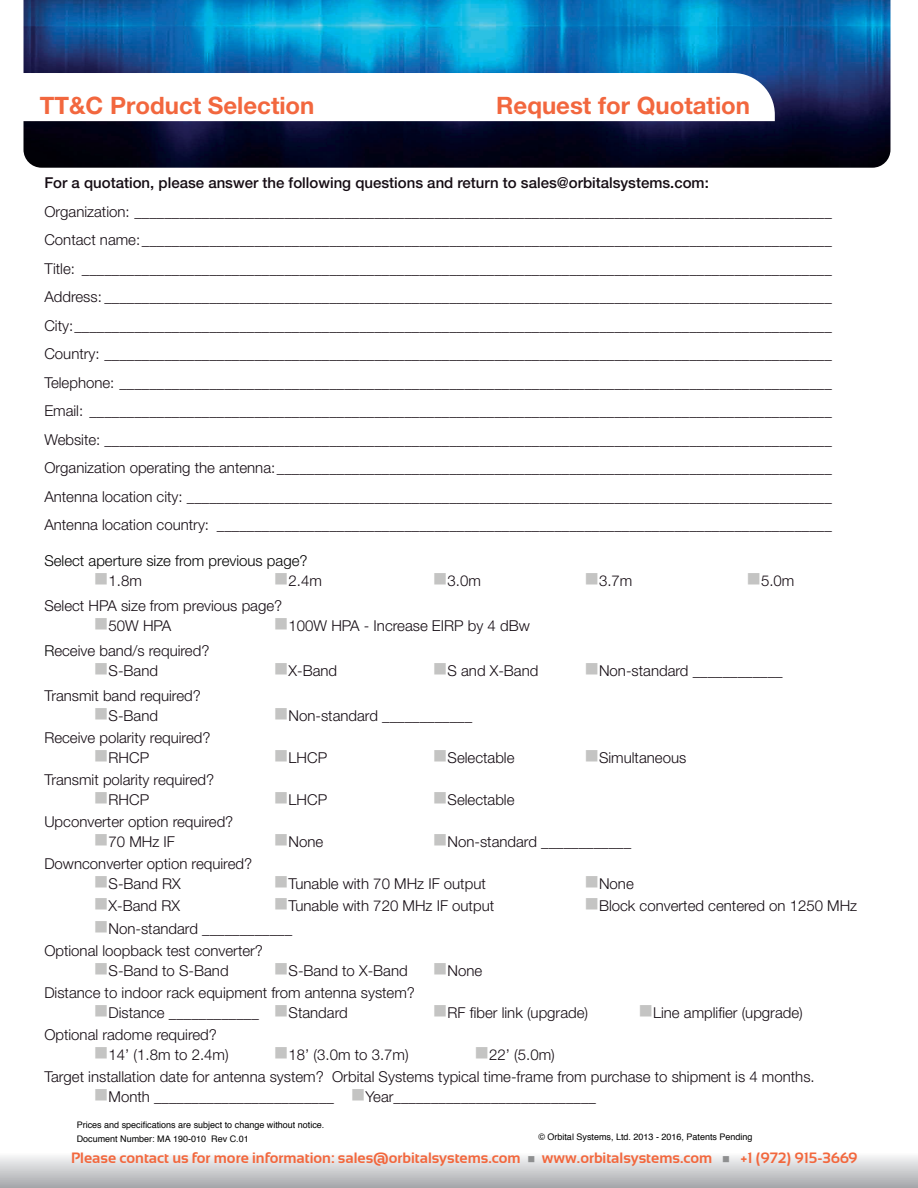
<style>
.page{position:relative;width:918px;height:1188px;background:#fff}
.page>*{position:absolute;margin:0;border:0;box-sizing:border-box;transform-origin:0 0}
.t1{font:700 24px "Helvetica Neue LT Std";color:#f2673e}
.t2{font:300 15px/28.5px "Helvetica Neue LT Std";color:#150c13}
.t3{font:700 15px "Sansation";color:#f2673d}
.t4{font:500 15px "Helvetica Neue LT Std";color:#150c13}
.t5{font:300 15px "Helvetica Neue LT Std";color:#000001}
.t6{font:9px "Helvetica";color:#000001}
.s1{color:#c4c4c3}
.s2{color:#000001}
.s3{color:#8e8f90}
</style>
<div class="page">
<div style="left:0;top:1152px;width:918px;height:36px;background:linear-gradient(to bottom,#fdfdfd,#a6a7ab)"></div>
<img style="left:23px;top:0;width:868px;height:168px">
<svg style="left:23px;top:73px;width:752px;height:48px"></svg>
<h1 class="t1" style="left:40px;top:91px;width:276px">TT&amp;C Product Selection</h1>
<h1 class="t1" style="left:496px;top:91px;width:255px">Request for Quotation</h1>
<p class="t4" style="left:44px;top:174px;width:666px">For a quotation, please answer the following questions and return to sales@orbitalsystems.com:</p>
<p class="t2" style="left:44px;top:197px;width:789px;text-align:justify">Organization: _____________________________________________________________________________________________ Contact name:____________________________________________________________________________________________ Title: ____________________________________________________________________________________________________ Address: _________________________________________________________________________________________________ City:_____________________________________________________________________________________________________ Country: _________________________________________________________________________________________________ Telephone: _______________________________________________________________________________________________ Email: ___________________________________________________________________________________________________ Website: _________________________________________________________________________________________________ Organization operating the antenna:__________________________________________________________________________ Antenna location city: ______________________________________________________________________________________ Antenna location country: __________________________________________________________________________________</p>
<p class="t5" style="left:44px;top:552px;width:265px">Select aperture size from previous page?</p>
<p class="t2" style="left:94px;top:566px;width:50px"><span class="s1">■</span>1.8m</p>
<p class="t2" style="left:274px;top:566px;width:50px"><span class="s1">■</span>2.4m</p>
<p class="t2" style="left:433px;top:566px;width:50px"><span class="s1">■</span>3.0m</p>
<p class="t2" style="left:584px;top:566px;width:50px"><span class="s1">■</span>3.7m</p>
<p class="t2" style="left:746px;top:566px;width:50px"><span class="s1">■</span>5.0m</p>
<p class="t2" style="left:44px;top:592px;width:239px">Select HPA size from previous page?</p>
<p class="t2" style="left:94px;top:611px;width:79px"><span class="s1">■</span>50W HPA</p>
<p class="t2" style="left:274px;top:611px;width:257px"><span class="s1">■</span>100W HPA - Increase EIRP by 4 dBw</p>
<p class="t2" style="left:44px;top:637px;width:167px"><span class="s2">R</span>eceive band/s required?</p>
<p class="t2" style="left:94px;top:656px;width:66px"><span class="s1">■</span>S-Band</p>
<p class="t2" style="left:274px;top:656px;width:65px"><span class="s1">■</span>X-Band</p>
<p class="t2" style="left:433px;top:656px;width:107px"><span class="s1">■</span>S and X-Band</p>
<p class="t2" style="left:584px;top:656px;width:200px"><span class="s1">■</span>Non-standard ____________</p>
<p class="t2" style="left:44px;top:682px;width:158px">Transmit band required?</p>
<p class="t2" style="left:94px;top:701px;width:66px"><span class="s1">■</span>S-Band</p>
<p class="t2" style="left:274px;top:701px;width:200px"><span class="s1">■</span>Non-standard ____________</p>
<p class="t2" style="left:44px;top:724px;width:168px">Receive polarity required?</p>
<p class="t2" style="left:94px;top:743px;width:57px"><span class="s1">■</span>RHCP</p>
<p class="t2" style="left:274px;top:743px;width:55px"><span class="s1">■</span>LHCP</p>
<p class="t2" style="left:433px;top:743px;width:83px"><span class="s1">■</span>Selectable</p>
<p class="t2" style="left:584px;top:743px;width:103px"><span class="s1">■</span>Simultaneous</p>
<p class="t2" style="left:44px;top:766px;width:171px">Transmit polarity required?</p>
<p class="t2" style="left:94px;top:785px;width:57px"><span class="s1">■</span>RHCP</p>
<p class="t2" style="left:274px;top:785px;width:55px"><span class="s1">■</span>LHCP</p>
<p class="t2" style="left:433px;top:785px;width:83px"><span class="s1">■</span>Selectable</p>
<p class="t2" style="left:44px;top:808px;width:190px">Upconverter option required?</p>
<p class="t2" style="left:94px;top:827px;width:83px"><span class="s1">■</span>70 MHz IF</p>
<p class="t2" style="left:274px;top:827px;width:51px"><span class="s1">■</span>None</p>
<p class="t2" style="left:433px;top:827px;width:200px"><span class="s1">■</span>Non-standard ____________</p>
<p class="t2" style="left:44px;top:850px;width:209px">Downconverter option required?</p>
<p class="t2" style="left:94px;top:869px;width:88px"><span class="s1">■</span>S-Band RX</p>
<p class="t2" style="left:274px;top:869px;width:213px"><span class="s1">■</span>Tunable with 70 MHz IF output</p>
<p class="t2" style="left:584px;top:869px;width:51px"><span class="s1">■</span>None</p>
<p class="t2" style="left:94px;top:892px;width:88px"><span class="s1">■</span>X-Band RX</p>
<p class="t2" style="left:274px;top:892px;width:222px"><span class="s1">■</span>Tunable with 720 MHz IF output</p>
<p class="t2" style="left:584px;top:892px;width:274px"><span class="s1">■</span>Block converted centered on 1250 MHz</p>
<p class="t2" style="left:44px;top:917px;width:249px;line-height:22.5px;text-indent:50px"><span class="s1">■</span>Non-standard ____________<br>Optional loopback test converter?</p>
<p class="t2" style="left:94px;top:956px;width:136px"><span class="s1">■</span>S-Band to S-Band</p>
<p class="t2" style="left:274px;top:956px;width:135px"><span class="s1">■</span>S-Band to X-Band</p>
<p class="t2" style="left:433px;top:956px;width:51px"><span class="s1">■</span>None</p>
<p class="t2" style="left:44px;top:979px;width:372px">Distance to indoor rack equipment from antenna system?</p>
<p class="t2" style="left:94px;top:998px;width:255px"><span class="s1">■</span>Distance ____________ <span class="s1">■</span>Standard</p>
<p class="t2" style="left:433px;top:998px;width:157px"><span class="s1">■</span>RF fiber link (upgrade)</p>
<p class="t2" style="left:638px;top:998px;width:166px"><span class="s1">■</span>Line amplifier (upgrade)</p>
<p class="t2" style="left:44px;top:1021px;width:174px">Optional radome required?</p>
<p class="t2" style="left:94px;top:1040px;width:136px"><span class="s1">■</span>14’ (1.8m to 2.4m)</p>
<p class="t2" style="left:274px;top:1040px;width:136px"><span class="s1">■</span>18’ (3.0m to 3.7m)</p>
<p class="t2" style="left:44px;top:1043px;width:772px;line-height:22.5px;text-indent:430px"><span class="s1">■</span>22’ (5.0m)<br>Target installation date for antenna system? Orbital Systems typical time-frame from purchase to shipment is 4 months.</p>
<p class="t2" style="left:94px;top:1082px;width:504px"><span class="s1">■</span>Month ________________________ <span class="s1">■</span>Year___________________________</p>
<p class="t6" style="left:77px;top:1118px;width:249px">Prices and specifications are subject to change without notice.</p>
<p class="t6" style="left:77px;top:1132px;width:174px">Document Number: MA 190-010 Rev C.01</p>
<p class="t6" style="left:538px;top:1130px;width:216px">© Orbital Systems, Ltd. 2013 - 2016, Patents Pending</p>
<p class="t3" style="left:71px;top:1150px;width:788px">Please contact us for more information: sales@orbitalsystems.com <span class="s3">■</span> www.orbitalsystems.com <span class="s3">■</span> +1 (972) 915-3669</p>
</div>
